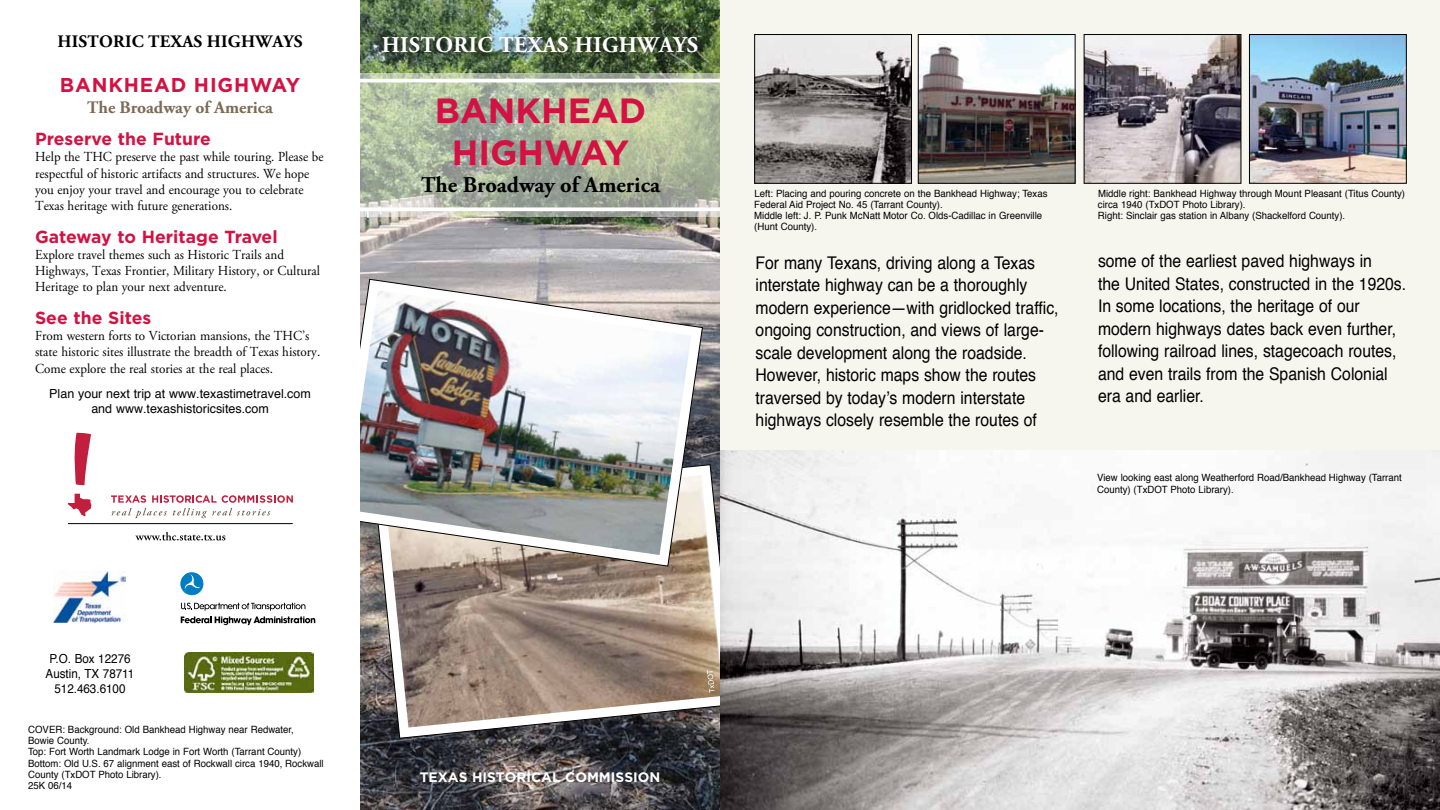
<style>
.page{position:relative;width:1440px;height:810px;background:#fff}
.page>*{position:absolute;margin:0;border:0;box-sizing:border-box;transform-origin:0 0}
.t1{font:700 35px/42px "Gotham";color:#d21242;text-align:center}
.t2{font:700 22.5px "Adobe Garamond Pro";letter-spacing:.015em;color:#fff}
.t3{font:700 22.5px "Adobe Garamond Pro";color:#000}
.t4{font:700 20px "Gotham";letter-spacing:.04em;color:#d21242}
.t5{font:17.5px/22.5px "Helvetica";color:#000;scale:.9 1}
.t6{font:700 17.5px "Gotham";color:#d21242}
.t7{font:700 17.5px "Adobe Garamond Pro";letter-spacing:.015em;color:#000}
.t8{font:700 17.5px "Adobe Garamond Pro";color:#7c6a55}
.t9{font:13.75px/16.2px "Adobe Garamond Pro";color:#000;scale:.95 1}
.t10{font:700 13.75px "Gotham";color:#fff}
.t11{font:12.5px/15px "Helvetica";color:#000;text-align:center}
.t12{font:12.5px/15px "Helvetica";color:#000;text-align:center;scale:.93 1}
.t13{font:10px/11.2px "Helvetica";color:#000;scale:.96 1}
</style>
<div class="page">
<img style="left:360px;top:0;width:360px;height:810px">
<svg style="left:360px;top:73px;width:360px;height:144px;background:#aeb9a0"></svg>
<div style="left:720px;top:0;width:720px;height:810px;background:#f6f5ee"></div>
<img style="left:1086px;top:36px;width:153px;height:146px">
<div style="left:1084px;top:34px;width:157px;height:150px;border:1px solid #000"></div>
<img style="left:920px;top:36px;width:153px;height:146px">
<div style="left:918px;top:34px;width:157px;height:150px;border:1px solid #000"></div>
<img style="left:756px;top:36px;width:154px;height:146px">
<div style="left:754px;top:34px;width:158px;height:150px;border:1px solid #000"></div>
<img style="left:1251px;top:36px;width:154px;height:146px">
<div style="left:1249px;top:34px;width:158px;height:150px;border:1px solid #000"></div>
<svg style="left:375px;top:464px;width:345px;height:275px;background:#59585a"></svg>
<img style="left:386px;top:475px;width:334px;height:253px">
<svg style="left:360px;top:279px;width:343px;height:287px;background:#afa7a1"></svg>
<img style="left:360px;top:290px;width:331px;height:265px">
<div style="left:379px;top:32px;width:327px;height:29px;background:#000;opacity:.85"></div>
<img style="left:720px;top:450px;width:720px;height:360px">
<img style="left:185px;top:653px;width:128px;height:39px">
<svg style="left:68px;top:494px;width:23px;height:22px"></svg>
<svg style="left:74px;top:433px;width:17px;height:52px"></svg>
<svg style="left:111px;top:495px;width:182px;height:23px"></svg>
<hr style="left:68px;top:523px;width:225px;height:1px;background:#000">
<svg style="left:135px;top:532px;width:90px;height:9px"></svg>
<svg style="left:181px;top:603px;width:124px;height:8px"></svg>
<svg style="left:181px;top:617px;width:134px;height:8px"></svg>
<svg style="left:180px;top:572px;width:23px;height:23px"></svg>
<svg style="left:707px;top:670px;width:8px;height:23px"></svg>
<hr style="left:360px;top:79px;width:360px;height:3px;background:#fff">
<svg style="left:360px;top:207px;width:360px;height:4px"></svg>
<img style="left:53px;top:571px;width:73px;height:52px">
<h3 class="t7" style="left:57px;top:31px;width:247px">HISTORIC TEXAS HIGHWAYS</h3>
<h2 class="t2" style="left:382px;top:32px;width:318px">HISTORIC TEXAS HIGHWAYS</h2>
<h3 class="t4" style="left:60px;top:72px;width:242px">BAN KHEAD HIGHWAY</h3>
<h3 class="t8" style="left:87px;top:97px;width:187px">The Broadway of America</h3>
<h3 class="t6" style="left:35px;top:128px;width:177px">Preserve the Future</h3>
<h3 class="t9" style="left:35px;top:149px;width:305px">Help the THC preserve the past while touring. Please be respectful of historic artifacts and structures. We hope you enjoy your travel and encourage you to celebrate Texas heritage with future generations.</h3>
<h3 class="t6" style="left:35px;top:226px;width:244px">Gateway to Heritage Travel</h3>
<h3 class="t9" style="left:35px;top:247px;width:301px">Explore travel themes such as Historic Trails and<br>Highways, Texas Frontier, Military History, or Cultural<br>Heritage to plan your next adventure.</h3>
<h3 class="t6" style="left:35px;top:307px;width:118px">See the Sites</h3>
<h3 class="t9" style="left:35px;top:328px;width:302px">From western forts to Victorian mansions, the THC’s state historic sites illustrate the breadth of Texas history.<br>Come explore the real stories at the real places.</h3>
<p class="t11" style="left:49px;top:386px;width:263px">Plan your next trip at www.texastimetravel.com and www.texashistoricsites.com</p>
<h1 class="t1" style="left:435px;top:89px;width:213px">BAN KHEAD<br>HIGHWAY</h1>
<h2 class="t3" style="left:421px;top:171px;width:240px">The Broadway of America</h2>
<p class="t13" style="left:754px;top:188px;width:307px">Left: Placing and pouring concrete on the Bankhead Highway; Texas Federal Aid Project No. 45 (Tarrant County).<br>Middle left: J. P. Punk McNatt Motor Co. Olds-Cadillac in Greenville (Hunt County).</p>
<p class="t13" style="left:1098px;top:188px;width:321px">Middle right: Bankhead Highway through Mount Pleasant (Titus County) circa 1940 (TxDOT Photo Library).<br>Right: Sinclair gas station in Albany (Shackelford County).</p>
<p class="t5" style="left:756px;top:252px;width:338px">For many Texans, driving along a Texas interstate highway can be a thoroughly modern experience—with gridlocked traffic, ongoing construction, and views of large&shy;scale development along the roadside.<br>However, historic maps show the routes traversed by today’s modern interstate highways closely resemble the routes of</p>
<p class="t5" style="left:1098px;top:251px;width:344px">some of the earliest paved highways in<br>the United States, constructed in the 1920s.<br>In some locations, the heritage of our modern highways dates back even further, following railroad lines, stagecoach routes, and even trails from the Spanish Colonial era and earlier.</p>
<p class="t13" style="left:1097px;top:473px;width:319px">View looking east along Weatherford Road/Bankhead Highway (Tarrant<br>County) (TxDOT Photo Library).</p>
<p class="t12" style="left:46px;top:651px;width:97px">P.O. Box 12276<br>Austin, TX 78711<br>512.463.6100</p>
<p class="t13" style="left:28px;top:724px;width:309px">COVER: Background: Old Bankhead Highway near Redwater,<br>Bowie County.<br>Top: Fort Worth Landmark Lodge in Fort Worth (Tarrant County)<br>Bottom: Old U.S. 67 alignment east of Rockwall circa 1940, Rockwall County (TxDOT Photo Library).<br>25K 06/14</p>
<h3 class="t10" style="left:420px;top:769px;width:242px">Texas Historical Commission</h3>
</div>
